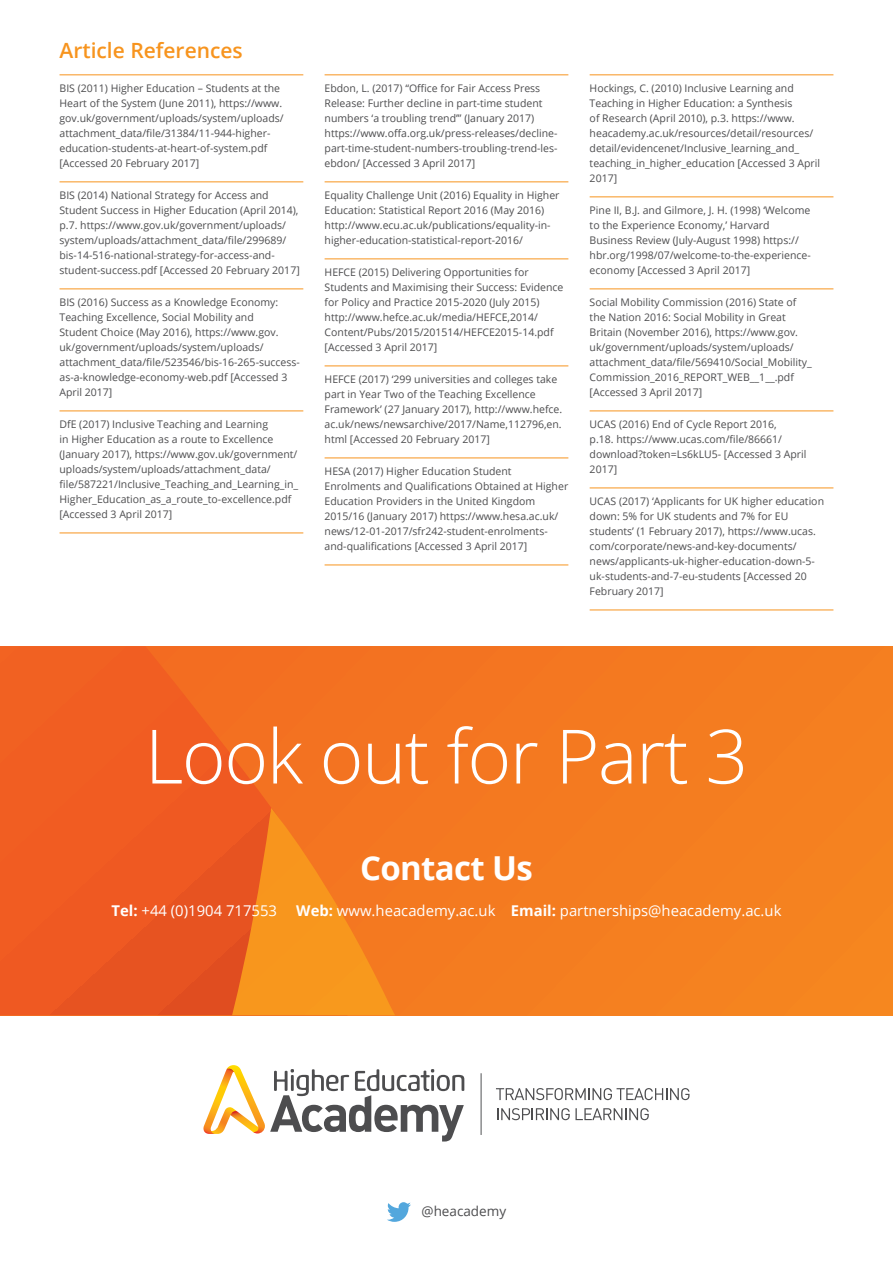
<style>
.page{position:relative;width:893px;height:1263px;background:#fff}
.page>*{position:absolute;margin:0;border:0;box-sizing:border-box;transform-origin:0 0}
.t1{font:300 75px "Open Sans";letter-spacing:-.02em;color:#fff}
.t2{font:700 33px "Open Sans";letter-spacing:-.02em;color:#fff}
.t3{font:600 21px "Open Sans";color:#f7941e}
.t4{font:14.85px "Open Sans";color:#fff}
.t5{font:13.5px "Open Sans";color:#4d4d4f}
.t6{font:10.5px/15px "Open Sans";color:#4d4d4f}
.s1{font-weight:700}
</style>
<div class="page">
<hr style="left:60px;top:74px;width:243px;height:1px;background:#f7941e">
<hr style="left:60px;top:181px;width:243px;height:1px;background:#f7941e">
<hr style="left:60px;top:288px;width:243px;height:1px;background:#f7941e">
<hr style="left:60px;top:410px;width:243px;height:1px;background:#f7941e">
<hr style="left:60px;top:532px;width:243px;height:1px;background:#f7941e">
<hr style="left:325px;top:74px;width:243px;height:1px;background:#f7941e">
<hr style="left:325px;top:181px;width:243px;height:1px;background:#f7941e">
<hr style="left:325px;top:258px;width:243px;height:1px;background:#f7941e">
<hr style="left:325px;top:365px;width:243px;height:1px;background:#f7941e">
<hr style="left:325px;top:457px;width:243px;height:1px;background:#f7941e">
<hr style="left:325px;top:565px;width:243px;height:1px;background:#f7941e">
<hr style="left:590px;top:74px;width:243px;height:1px;background:#f7941e">
<hr style="left:590px;top:196px;width:243px;height:1px;background:#f7941e">
<hr style="left:590px;top:288px;width:243px;height:1px;background:#f7941e">
<hr style="left:590px;top:410px;width:243px;height:1px;background:#f7941e">
<hr style="left:590px;top:487px;width:243px;height:1px;background:#f7941e">
<hr style="left:590px;top:610px;width:243px;height:1px;background:#f7941e">
<div style="left:0;top:646px;width:893px;height:369px;background:#f47c20"></div>
<svg style="left:0;top:646px;width:347px;height:369px"></svg>
<svg style="left:232px;top:808px;width:163px;height:207px"></svg>
<svg style="left:387px;top:1202px;width:24px;height:20px"></svg>
<svg style="left:203px;top:1065px;width:261px;height:76px"></svg>
<hr style="left:481px;top:1073px;width:1px;height:62px;background:#58595b">
<svg style="left:496px;top:1088px;width:193px;height:12px"></svg>
<svg style="left:497px;top:1108px;width:152px;height:12px"></svg>
<h3 class="t3" style="left:60px;top:35px;width:185px">Article References</h3>
<p class="t6" style="left:60px;top:81px;width:226px">BIS (2011) Higher Education – Students at the Heart of the System (June 2011), https://www. gov.uk/government/uploads/system/uploads/ attachment_data/file/31384/11-944-higher&shy;education-students-at-heart-of-system.pdf [Accessed 20 February 2017]</p>
<p class="t6" style="left:60px;top:188px;width:242px">BIS (2014) National Strategy for Access and Student Success in Higher Education (April 2014), p.7. https://www.gov.uk/government/uploads/ system/uploads/attachment_data/file/299689/ bis-14-516-national-strategy-for-access-and&shy;student-success.pdf [Accessed 20 February 2017]</p>
<p class="t6" style="left:60px;top:295px;width:242px">BIS (2016) Success as a Knowledge Economy:<br>Teaching Excellence, Social Mobility and<br>Student Choice (May 2016), https://www.gov. uk/government/uploads/system/uploads/ attachment_data/file/523546/bis-16-265-success&shy;as-a-knowledge-economy-web.pdf [Accessed 3<br>April 2017]</p>
<p class="t6" style="left:60px;top:417px;width:240px">DfE (2017) Inclusive Teaching and Learning<br>in Higher Education as a route to Excellence (January 2017), https://www.gov.uk/government/ uploads/system/uploads/attachment_data/ file/587221/Inclusive_Teaching_and_Learning_in_ Higher_Education_as_a_route_to-excellence.pdf [Accessed 3 April 2017]</p>
<p class="t6" style="left:325px;top:81px;width:234px">Ebdon, L. (2017) “Office for Fair Access Press Release: Further decline in part-time student numbers ‘a troubling trend’” (January 2017) https://www.offa.org.uk/press-releases/decline&shy;part-time-student-numbers-troubling-trend-les&shy;ebdon/ [Accessed 3 April 2017]</p>
<p class="t6" style="left:325px;top:188px;width:236px">Equality Challenge Unit (2016) Equality in Higher Education: Statistical Report 2016 (May 2016) http://www.ecu.ac.uk/publications/equality-in&shy;higher-education-statistical-report-2016/</p>
<p class="t6" style="left:325px;top:265px;width:240px">HEFCE (2015) Delivering Opportunities for Students and Maximising their Success: Evidence for Policy and Practice 2015-2020 (July 2015) http://www.hefce.ac.uk/media/HEFCE,2014/ Content/Pubs/2015/201514/HEFCE2015-14.pdf [Accessed 3 April 2017]</p>
<p class="t6" style="left:325px;top:372px;width:239px">HEFCE (2017) ‘299 universities and colleges take part in Year Two of the Teaching Excellence Framework’ (27 January 2017), http://www.hefce. ac.uk/news/newsarchive/2017/Name,112796,en. html [Accessed 20 February 2017]</p>
<p class="t6" style="left:325px;top:464px;width:245px">HESA (2017) Higher Education Student Enrolments and Qualifications Obtained at Higher Education Providers in the United Kingdom 2015/16 (January 2017) https://www.hesa.ac.uk/ news/12-01-2017/sfr242-student-enrolments&shy;and-qualifications [Accessed 3 April 2017]</p>
<p class="t6" style="left:590px;top:81px;width:232px">Hockings, C. (2010) Inclusive Learning and Teaching in Higher Education: a Synthesis<br>of Research (April 2010), p.3. https://www. heacademy.ac.uk/resources/detail/resources/ detail/evidencenet/Inclusive_learning_and_ teaching_in_higher_education [Accessed 3 April 2017]</p>
<p class="t6" style="left:590px;top:203px;width:223px">Pine II, B.J. and Gilmore, J. H. (1998) ‘Welcome to the Experience Economy,’ Harvard Business Review (July-August 1998) https:// hbr.org/1998/07/welcome-to-the-experience&shy;economy [Accessed 3 April 2017]</p>
<p class="t6" style="left:590px;top:295px;width:224px">Social Mobility Commission (2016) State of the Nation 2016: Social Mobility in Great Britain (November 2016), https://www.gov. uk/government/uploads/system/uploads/ attachment_data/file/569410/Social_Mobility_ Commission_2016_REPORT_WEB__1__.pdf [Accessed 3 April 2017]</p>
<p class="t6" style="left:590px;top:417px;width:218px">UCAS (2016) End of Cycle Report 2016,<br>p.18. https://www.ucas.com/file/86661/ download?token=Ls6kLU5- [Accessed 3 April<br>2017]</p>
<p class="t6" style="left:590px;top:494px;width:236px">UCAS (2017) ‘Applicants for UK higher education down: 5% for UK students and 7% for EU students’ (1 February 2017), https://www.ucas. com/corporate/news-and-key-documents/ news/applicants-uk-higher-education-down-5- uk-students-and-7-eu-students [Accessed 20<br>February 2017]</p>
<h1 class="t1" style="left:145px;top:705px;width:605px">Look out for Part 3</h1>
<h2 class="t2" style="left:360px;top:845px;width:174px">Contact Us</h2>
<h3 class="t4" style="left:112px;top:901px;width:167px"><span class="s1">Tel:</span> +44 (0)1904 717553</h3>
<h3 class="t4" style="left:296px;top:901px;width:487px"><span class="s1">Web:</span> www.heacademy.ac.uk <span class="s1">Email:</span> partnerships@heacademy.ac.uk</h3>
<p class="t5" style="left:422px;top:1201px;width:86px">@heacademy</p>
</div>
